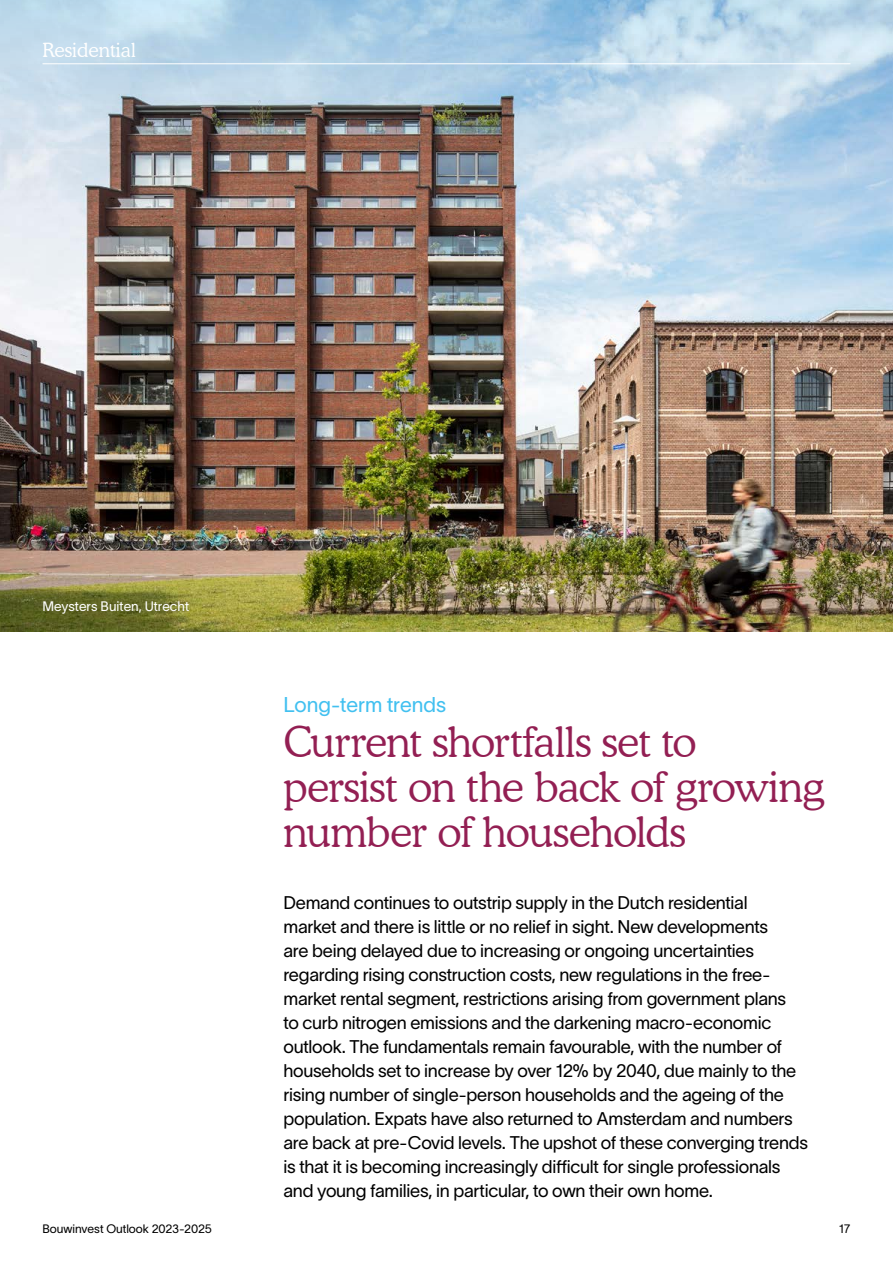
<style>
.page{position:relative;width:893px;height:1263px;background:#fff}
.page>*{position:absolute;margin:0;border:0;box-sizing:border-box;transform-origin:0 0}
.t1{font:300 42px/45px "Cooper BT";letter-spacing:-.02em;color:#931f53}
.t2{font:21px "TWK Lausanne 300";color:#41c0f0}
.t3{font:300 19.5px "Cooper BT";color:#fff}
.t4{font:18px/24px "TWK Lausanne 300";letter-spacing:-.015em;color:#000}
.t5{font:13.5px "TWK Lausanne 300";color:#fff}
.t6{font:12px "TWK Lausanne 300";color:#000}
</style>
<div class="page">
<img style="left:0;top:149px;width:893px;height:482px">
<svg style="left:0;top:0;width:893px;height:149px;background:#afc5d5"></svg>
<hr style="left:43px;top:63px;width:807px;height:1px;background:#fff">
<p class="t3" style="left:43px;top:39px;width:95px">Residential</p>
<p class="t5" style="left:43px;top:596px;width:148px">Meysters Buiten, Utrecht</p>
<p class="t2" style="left:283px;top:690px;width:164px">Long-term trends</p>
<h1 class="t1" style="left:283px;top:720px;width:542px">Current shortfalls set to<br>persist on the back of growing number of households</h1>
<p class="t4" style="left:283px;top:889px;width:526px">Demand continues to outstrip supply in the Dutch residential<br>market and there is little or no relief in sight. New developments<br>are being delayed due to increasing or ongoing uncertainties regarding rising construction costs, new regulations in the free&shy;market rental segment, restrictions arising from government plans<br>to curb nitrogen emissions and the darkening macro-economic outlook. The fundamentals remain favourable, with the number of households set to increase by over 12% by 2040, due mainly to the rising number of single-person households and the ageing of the population. Expats have also returned to Amsterdam and numbers are back at pre-Covid levels. The upshot of these converging trends is that it is becoming increasingly difficult for single professionals and young families, in particular, to own their own home.</p>
<p class="t6" style="left:43px;top:1220px;width:171px">Bouwinvest Outlook 2023-2025</p>
<p class="t6" style="left:839px;top:1220px;width:13px">17</p>
</div>
